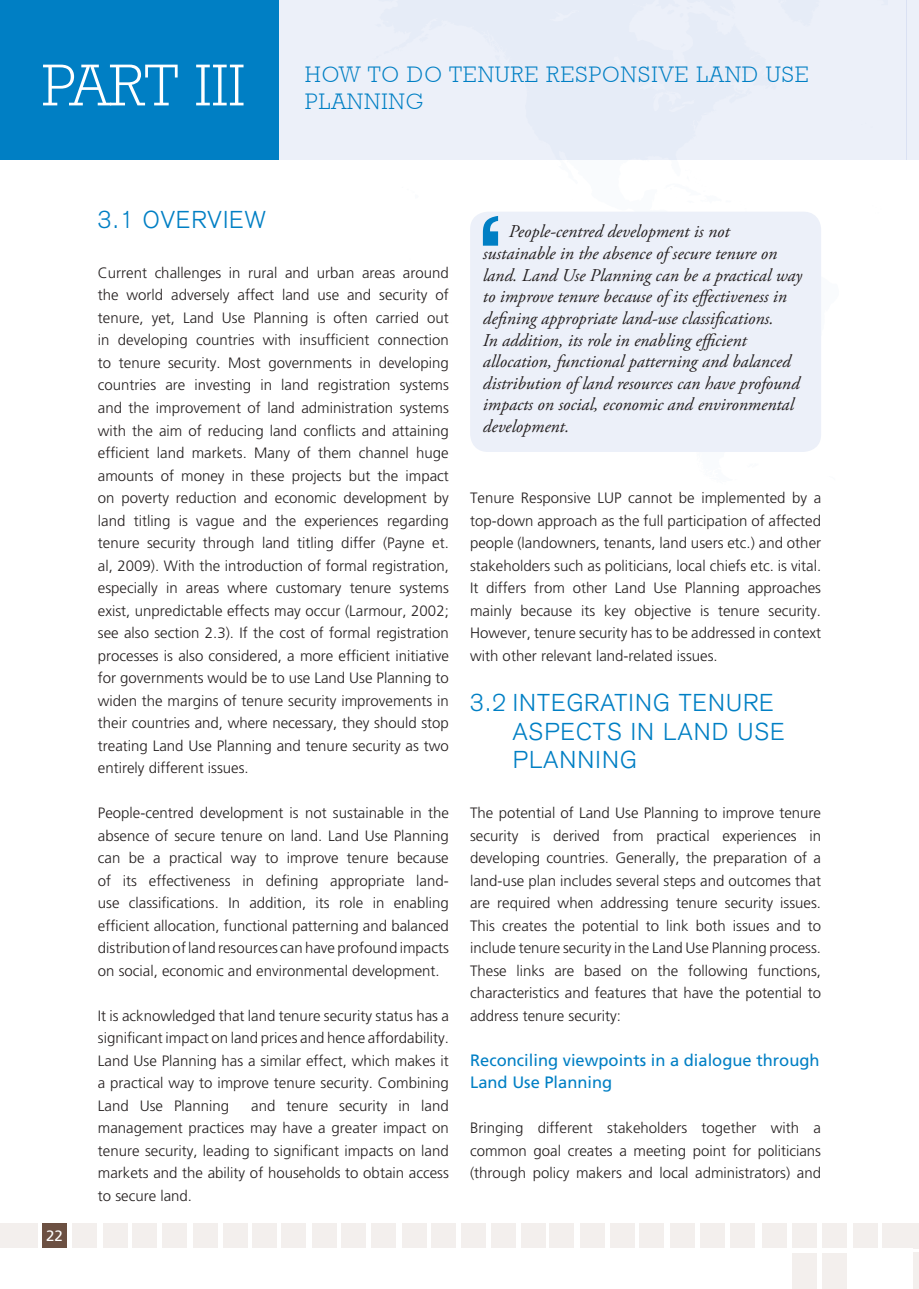
<style>
.page{position:relative;width:919px;height:1289px;background:#fff}
.page>*{position:absolute;margin:0;border:0;box-sizing:border-box;transform-origin:0 0}
.t1{font:300 60px "Rockwell";color:#fff}
.t2{font:300 24px/28.8px "Akzidenz Grotesk";letter-spacing:.05em;color:#007fc4}
.t3{font:300 22.5px "Rockwell";letter-spacing:.05em;color:#007fc4}
.t4{font:italic 18px/21.6px "Adobe Garamond Pro";color:#241f1f}
.t5{font:16.5px/22.5px "Frutiger";color:#007fc4}
.t6{font:300 15px/22.5px "Frutiger";color:#241f1f;text-align:justify}
.t7{font:15px "Frutiger";color:#fff}
</style>
<div class="page">
<div style="left:0;top:1223px;width:37px;height:25px;background:#f3efed"></div>
<div style="left:193px;top:1223px;width:25px;height:25px;background:#f3efed"></div>
<div style="left:402px;top:1223px;width:24px;height:25px;background:#f3efed"></div>
<div style="left:670px;top:1223px;width:25px;height:25px;background:#f3efed"></div>
<div style="left:223px;top:1223px;width:24px;height:25px;background:#f3efed"></div>
<div style="left:491px;top:1223px;width:25px;height:25px;background:#f3efed"></div>
<div style="left:431px;top:1223px;width:25px;height:25px;background:#f3efed"></div>
<div style="left:700px;top:1223px;width:24px;height:25px;background:#f3efed"></div>
<div style="left:72px;top:1223px;width:25px;height:25px;background:#f3efed"></div>
<div style="left:281px;top:1223px;width:24px;height:25px;background:#f3efed"></div>
<div style="left:549px;top:1223px;width:25px;height:25px;background:#f3efed"></div>
<div style="left:252px;top:1223px;width:25px;height:25px;background:#f3efed"></div>
<div style="left:521px;top:1223px;width:24px;height:25px;background:#f3efed"></div>
<div style="left:461px;top:1223px;width:25px;height:25px;background:#f3efed"></div>
<div style="left:729px;top:1223px;width:25px;height:25px;background:#f3efed"></div>
<div style="left:103px;top:1223px;width:25px;height:25px;background:#f3efed"></div>
<div style="left:311px;top:1223px;width:25px;height:25px;background:#f3efed"></div>
<div style="left:580px;top:1223px;width:25px;height:25px;background:#f3efed"></div>
<div style="left:132px;top:1223px;width:25px;height:25px;background:#f3efed"></div>
<div style="left:341px;top:1223px;width:25px;height:25px;background:#f3efed"></div>
<div style="left:610px;top:1223px;width:24px;height:25px;background:#f3efed"></div>
<div style="left:162px;top:1223px;width:25px;height:25px;background:#f3efed"></div>
<div style="left:371px;top:1223px;width:24px;height:25px;background:#f3efed"></div>
<div style="left:639px;top:1223px;width:25px;height:25px;background:#f3efed"></div>
<div style="left:762px;top:1223px;width:25px;height:25px;background:#f3efed"></div>
<div style="left:792px;top:1223px;width:24px;height:25px;background:#f3efed"></div>
<div style="left:792px;top:1253px;width:24px;height:35px;background:#f3efed"></div>
<div style="left:821px;top:1223px;width:25px;height:25px;background:#f3efed"></div>
<div style="left:821px;top:1253px;width:25px;height:35px;background:#f3efed"></div>
<div style="left:852px;top:1223px;width:25px;height:25px;background:#f3efed"></div>
<div style="left:882px;top:1223px;width:24px;height:25px;background:#f3efed"></div>
<div style="left:42px;top:1223px;width:25px;height:25px;background:#6c5042"></div>
<div style="left:913px;top:1252px;width:5px;height:36px;background:#f3efed"></div>
<div style="left:906px;top:0;width:12px;height:159px;background:#ecf0f9"></div>
<div style="left:0;top:0;width:906px;height:159px;background:#ecf0f9"></div>
<div style="left:0;top:0;width:279px;height:159px;background:#007fc4"></div>
<div style="left:893px;top:1223px;width:25px;height:25px;background:#f3efed"></div>
<div style="left:470px;top:212px;width:351px;height:240px;background:#ecf0f9;border-radius:18px"></div>
<svg style="left:483px;top:216px;width:15px;height:30px"></svg>
<h1 class="t1" style="left:42px;top:50px;width:204px">PART III</h1>
<h3 class="t3" style="left:305px;top:61px;width:505px">HOW TO DO TENURE RESPONSIVE LAND USE</h3>
<h3 class="t3" style="left:305px;top:88px;width:120px">PLANNING</h3>
<p class="t7" style="left:46px;top:1226px;width:18px">22</p>
<h2 class="t2" style="left:98px;top:206px;width:169px">3.1 OVERVIEW</h2>
<p class="t6" style="left:98px;top:261px;width:352px">Current challenges in rural and urban areas around the world adversely affect land use and security of tenure, yet, Land Use Planning is often carried out in developing countries with insufficient connection to tenure security. Most governments in developing countries are investing in land registration systems and the improvement of land administration systems with the aim of reducing land conflicts and attaining efficient land markets. Many of them channel huge amounts of money in these projects but the impact on poverty reduction and economic development by land titling is vague and the experiences regarding tenure security through land titling differ (Payne et. al, 2009). With the introduction of formal registration, especially in areas where customary tenure systems exist, unpredictable effects may occur (Larmour, 2002; see also section 2.3). If the cost of formal registration processes is also considered, a more efficient initiative for governments would be to use Land Use Planning to widen the margins of tenure security improvements in their countries and, where necessary, they should stop treating Land Use Planning and tenure security as two entirely different issues.</p>
<p class="t6" style="left:98px;top:801px;width:352px">People-centred development is not sustainable in the absence of secure tenure on land. Land Use Planning can be a practical way to improve tenure because of its effectiveness in defining appropriate land&shy;use classifications. In addition, its role in enabling efficient allocation, functional patterning and balanced distribution of land resources can have profound impacts on social, economic and environmental development.</p>
<p class="t6" style="left:98px;top:1004px;width:352px">It is acknowledged that land tenure security status has a significant impact on land prices and hence affordability.<br>Land Use Planning has a similar effect, which makes it a practical way to improve tenure security. Combining Land Use Planning</p>
<p class="t6" style="left:98px;top:1094px;width:352px;text-indent:153px">and tenure security in land management practices may have a greater impact on tenure security, leading to significant impacts on land markets and the ability of households to obtain access to secure land.</p>
<p class="t4" style="left:483px;top:221px;width:321px;text-indent:26px">People-centred development is not sustainable in the absence of secure tenure on land. Land Use Planning can be a practical way to improve tenure because of its effectiveness in defining appropriate land-use classifications.<br>In addition, its role in enabling efficient allocation, functional patterning and balanced distribution of land resources can have profound impacts on social, economic and environmental development.</p>
<p class="t6" style="left:470px;top:486px;width:352px">Tenure Responsive LUP cannot be implemented by a top-down approach as the full participation of affected people (landowners, tenants, land users etc.) and other stakeholders such as politicians, local chiefs etc. is vital.<br>It differs from other Land Use Planning approaches mainly because its key objective is tenure security.<br>However, tenure security has to be addressed in context with other relevant land-related issues.</p>
<h2 class="t2" style="left:512px;top:688px;width:273px;text-indent:-43px">3.2 INTEGRATING TENURE<br>ASPECTS IN LAND USE<br>PLANNING</h2>
<p class="t6" style="left:470px;top:801px;width:352px">The potential of Land Use Planning to improve tenure security is derived from practical experiences in developing countries. Generally, the preparation of a land-use plan includes several steps and outcomes that are required when addressing tenure security issues.<br>This creates the potential to link both issues and to include tenure security in the Land Use Planning process.<br>These links are based on the following functions, characteristics and features that have the potential to address tenure security:</p>
<p class="t5" style="left:470px;top:1048px;width:351px">Reconciling viewpoints in a dialogue through<br>Land Use Planning</p>
<p class="t6" style="left:470px;top:1116px;width:352px">Bringing different stakeholders together with a common goal creates a meeting point for politicians (through policy makers and local administrators) and</p>
</div>
